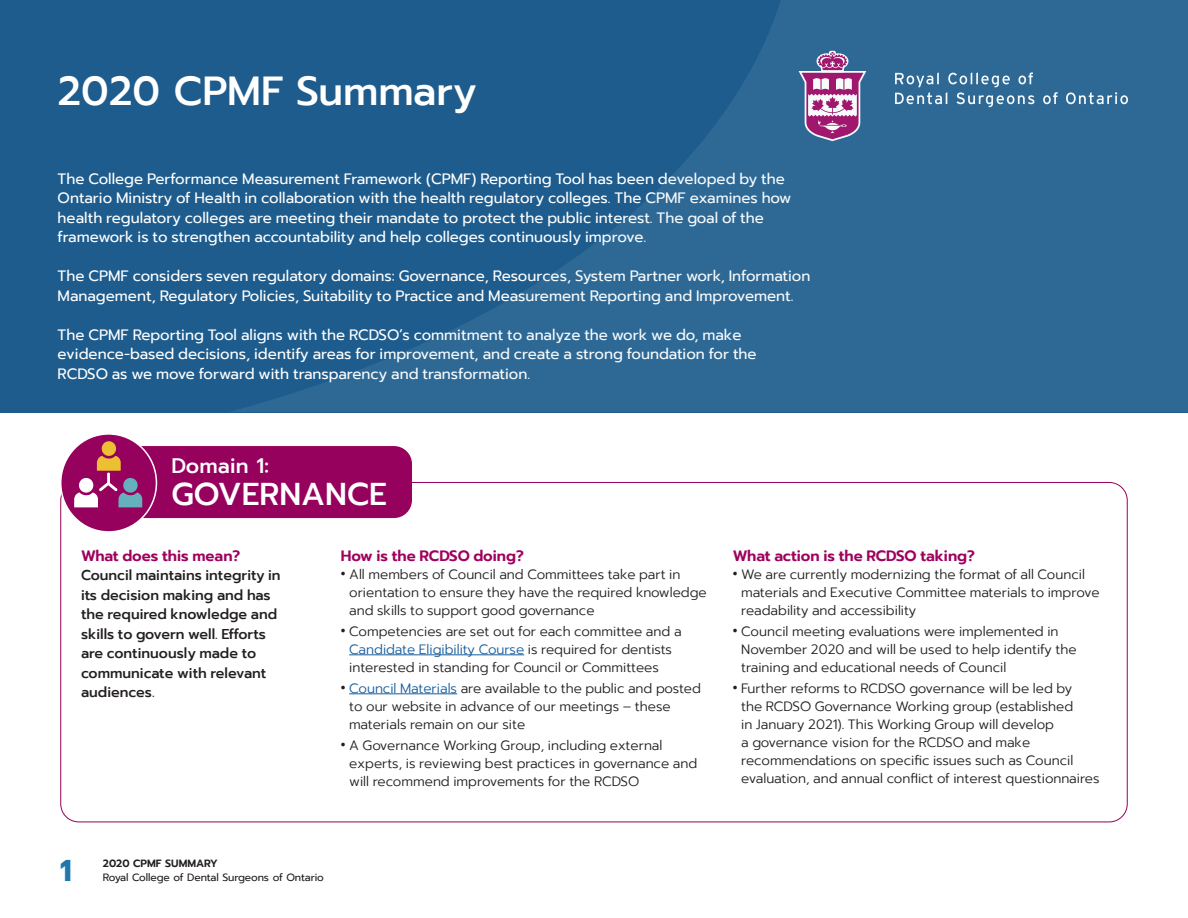
<style>
.page{position:relative;width:1188px;height:918px;background:#fff}
.page>*{position:absolute;margin:0;border:0;box-sizing:border-box;transform-origin:0 0}
.t1{font:500 40.5px "Prompt";color:#fff}
.t2{font:500 31.5px "Prompt";color:#fff}
.t3{font:700 30px "Prompt";color:#1f78ab}
.t4{font:500 21px "Prompt";letter-spacing:.01em;color:#fff}
.t5{font:15px/19.5px "Prompt";color:#fff}
.t6{font:600 15px "Prompt";color:#9e015e}
.t7{font:500 14.25px/19.5px "Prompt";color:#231f20}
.t8{font:300 13.5px/18px "Prompt";color:#231f20}
.t9{font:10.5px "Prompt";letter-spacing:-.01em;color:#231f20}
.t10{font:600 10.5px "Prompt";color:#231f20}
.s1{font-weight:600;font-size:18px}
.s2{color:#175d9e}
</style>
<div class="page">
<div style="left:120px;top:446px;width:292px;height:72px;background:#97015e;border-radius:18px"></div>
<hr style="left:349px;top:654px;width:175px;height:1px;background:#175d9e">
<hr style="left:349px;top:693px;width:108px;height:1px;background:#175d9e">
<div style="left:61px;top:434px;width:95px;height:98px;background:#97015e;border-radius:50%"></div>
<div style="left:60px;top:433px;width:97px;height:100px;border:2px solid #fff;border-radius:50%"></div>
<svg style="left:74px;top:441px;width:68px;height:66px"></svg>
<div style="left:0;top:0;width:1188px;height:412px;background:#1e5c8d"></div>
<svg style="left:232px;top:0;width:956px;height:412px;fill:#2e6996"></svg>
<h1 class="t1" style="left:58px;top:62px;width:421px">2020 CPMF Summary</h1>
<p class="t5" style="left:58px;top:169px;width:735px">The College Performance Measurement Framework (CPMF) Reporting Tool has been developed by the Ontario Ministry of Health in collaboration with the health regulatory colleges. The CPMF examines how health regulatory colleges are meeting their mandate to protect the public interest. The goal of the framework is to strengthen accountability and help colleges continuously improve.</p>
<p class="t5" style="left:58px;top:266px;width:754px">The CPMF considers seven regulatory domains: Governance, Resources, System Partner work, Information<br>Management, Regulatory Policies, Suitability to Practice and Measurement Reporting and Improvement.</p>
<p class="t5" style="left:58px;top:325px;width:701px">The CPMF Reporting Tool aligns with the RCDSO’s commitment to analyze the work we do, make evidence-based decisions, identify areas for improvement, and create a strong foundation for the<br>RCDSO as we move forward with transparency and transformation.</p>
<h1 class="t4" style="left:171px;top:451px;width:99px">Domain 1:</h1>
<h1 class="t2" style="left:171px;top:471px;width:217px">GOVERNANCE</h1>
<p class="t6" style="left:81px;top:544px;width:161px">What does this mean?</p>
<p class="t7" style="left:81px;top:566px;width:201px">Council maintains integrity in its decision making and has the required knowledge and skills to govern well. Efforts are continuously made to communicate with relevant audiences.</p>
<p class="t6" style="left:341px;top:545px;width:185px">How is the RCDSO doing?</p>
<p class="t8" style="left:349px;top:565px;width:359px;text-indent:-8px"><span class="s1">•</span> All members of Council and Committees take part in orientation to ensure they have the required knowledge and skills to support good governance</p>
<p class="t8" style="left:349px;top:622px;width:334px;text-indent:-8px"><span class="s1">•</span> Competencies are set out for each committee and a<br><span class="s2">Candidate Eligibility Course</span> is required for dentists interested in standing for Council or Committees</p>
<p class="t8" style="left:349px;top:679px;width:353px;text-indent:-8px"><span class="s1">•</span> <span class="s2">Council Materials</span> are available to the public and posted to our website in advance of our meetings – these materials remain on our site</p>
<p class="t8" style="left:349px;top:736px;width:350px;text-indent:-8px"><span class="s1">•</span> A Governance Working Group, including external experts, is reviewing best practices in governance and will recommend improvements for the RCDSO</p>
<p class="t6" style="left:733px;top:545px;width:244px">What action is the RCDSO taking?</p>
<p class="t8" style="left:741px;top:565px;width:360px;text-indent:-8px"><span class="s1">•</span> We are currently modernizing the format of all Council materials and Executive Committee materials to improve readability and accessibility</p>
<p class="t8" style="left:741px;top:622px;width:337px;text-indent:-8px"><span class="s1">•</span> Council meeting evaluations were implemented in<br>November 2020 and will be used to help identify the training and educational needs of Council</p>
<p class="t8" style="left:741px;top:679px;width:360px;text-indent:-8px"><span class="s1">•</span> Further reforms to RCDSO governance will be led by<br>the RCDSO Governance Working group (established<br>in January 2021). This Working Group will develop<br>a governance vision for the RCDSO and make recommendations on specific issues such as Council evaluation, and annual conflict of interest questionnaires</p>
<h3 class="t3" style="left:60px;top:847px;width:13px">1</h3>
<p class="t10" style="left:103px;top:856px;width:116px">2020 CPMF SUMMARY</p>
<p class="t9" style="left:103px;top:870px;width:223px">Royal College of Dental Surgeons of Ontario</p>
</div>
